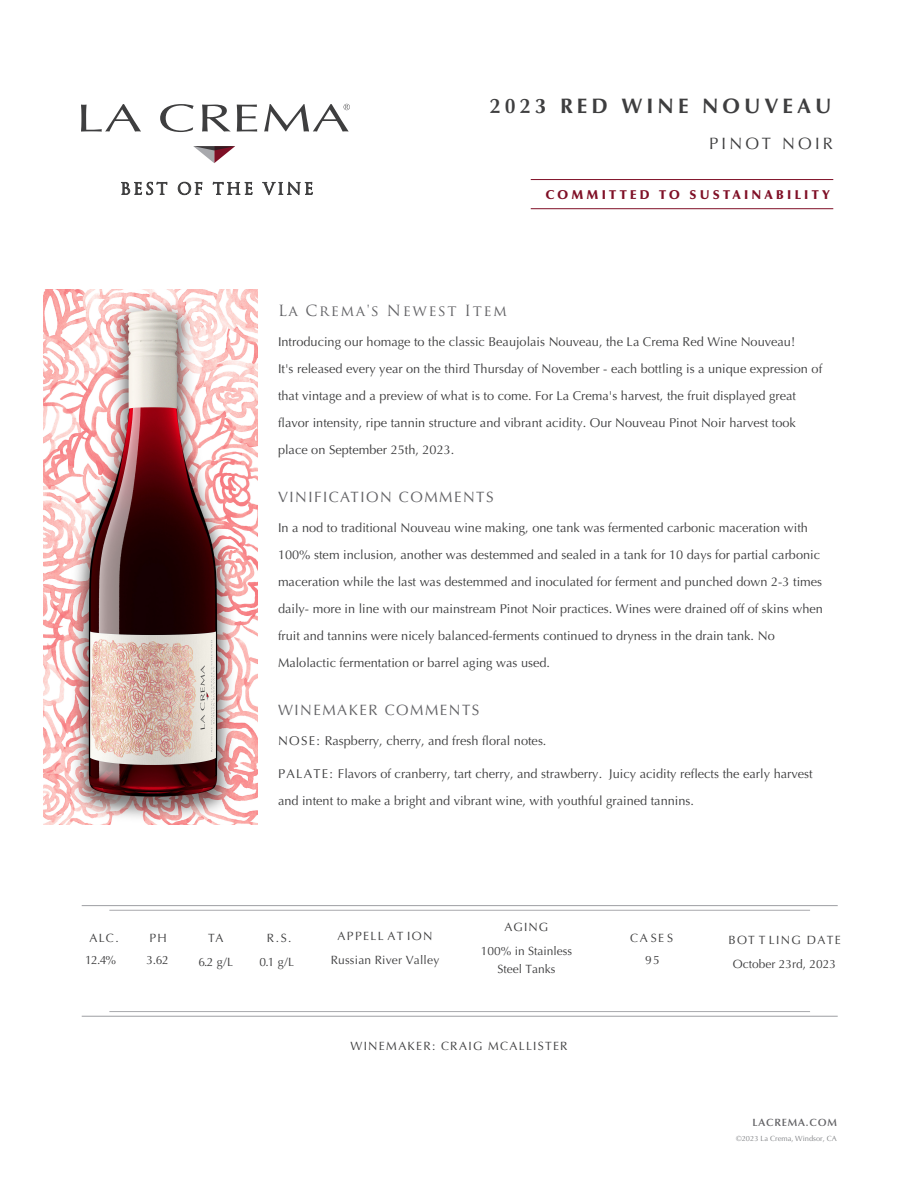
<style>
.page{position:relative;width:918px;height:1188px;background:#fff}
.page>*{position:absolute;margin:0;border:0;box-sizing:border-box;transform-origin:0 0}
.t1{font:700 21px "Optima LT Std";letter-spacing:.195em;color:#3e3e3f}
.t2{font:16.5px "Optima LT Std";letter-spacing:.195em;color:#3e3e3f}
.t3{font:15px "Optima LT Std";letter-spacing:.1em;color:#636366}
.t4{font:15px "Trajan Pro";letter-spacing:.1em;color:#636366}
.t5{font:12.75px/27px "Optima LT Std";color:#3e3e3f}
.t6{font:900 12.75px "Optima LT Std";letter-spacing:.25em;color:#7f0f26}
.t7{font:12px/24px "Optima LT Std";color:#3e3e3f;text-align:center}
.t8{font:12px "Optima";letter-spacing:.105em;color:#3e3e3f}
.t9{font:600 10.5px "Optima LT Std";letter-spacing:.08em;color:#636366}
.t10{font:7.5px "Optima LT Std";color:#818386}
.s1{font-weight:600}
.s2{font-family:"Optima"}
</style>
<div class="page">
<svg style="left:121px;top:182px;width:46px;height:13px"></svg>
<svg style="left:178px;top:182px;width:24px;height:13px"></svg>
<svg style="left:213px;top:182px;width:39px;height:13px"></svg>
<svg style="left:263px;top:182px;width:49px;height:13px"></svg>
<svg style="left:81px;top:104px;width:60px;height:28px"></svg>
<svg style="left:160px;top:104px;width:34px;height:28px"></svg>
<svg style="left:202px;top:105px;width:29px;height:27px"></svg>
<svg style="left:237px;top:105px;width:20px;height:27px"></svg>
<svg style="left:264px;top:104px;width:86px;height:28px"></svg>
<svg style="left:193px;top:146px;width:42px;height:17px"></svg>
<hr style="left:531px;top:179px;width:302px;height:1px;background:#7f0f26">
<hr style="left:531px;top:208px;width:302px;height:1px;background:#7f0f26">
<hr style="left:82px;top:905px;width:756px;height:1px;background:#a8a9ad">
<hr style="left:109px;top:910px;width:701px;height:1px;background:#a8a9ad">
<hr style="left:82px;top:1016px;width:756px;height:1px;background:#a8a9ad">
<hr style="left:109px;top:1011px;width:701px;height:1px;background:#a8a9ad">
<img style="left:44px;top:290px;width:214px;height:534px">
<h1 class="t1" style="left:490px;top:93px;width:343px"><span class="s1">202</span>3 RED WINE NOUVEAU</h1>
<p class="t2" style="left:709px;top:134px;width:125px">PINOT NOIR</p>
<p class="t6" style="left:545px;top:187px;width:286px">COMMITTED TO SUSTAINABILITY</p>
<p class="t4" style="left:278px;top:301px;width:231px">La Crema's Newest Item</p>
<p class="t5" style="left:278px;top:328px;width:546px">Introducing our homage to the classic Beaujolais Nouveau, the La Crema Red Wine Nouveau!<br>It's released every year on the third Thursday of November - each bottling is a unique expression of that vintage and a preview of what is to come. For La Crema's harvest, the fruit displayed great flavor intensity, ripe tannin structure and vibrant acidity. Our Nouveau Pinot Noir harvest took place on September 25th, 2023.</p>
<p class="t3" style="left:278px;top:488px;width:217px">VINIFICATION COMMENTS</p>
<p class="t5" style="left:278px;top:514px;width:546px">In a nod to traditional Nouveau wine making, one tank was fermented carbonic maceration with 100% stem inclusion, another was destemmed and sealed in a tank for 10 days for partial carbonic maceration while the last was destemmed and inoculated for ferment and punched down 2-3 times daily- more in line with our mainstream Pinot Noir practices. Wines were drained off of skins when fruit and tannins were nicely balanced-ferments continued to dryness in the drain tank. No Malolactic fermentation or barrel aging was used.</p>
<p class="t3" style="left:278px;top:701px;width:203px">WINEMAKER COMMENTS</p>
<p class="t5" style="left:278px;top:727px;width:270px">NOSE: Raspberry, cherry, and fresh floral notes.</p>
<p class="t5" style="left:278px;top:760px;width:536px">PALATE: Flavors of cranberry, tart cherry, and strawberry. Juicy acidity reflects the early harvest and intent to make a bright and vibrant wine, with youthful grained tannins.</p>
<p class="t8" style="left:89px;top:931px;width:31px">ALC.</p>
<p class="t7" style="left:85px;top:948px;width:32px">12.4%</p>
<p class="t8" style="left:149px;top:931px;width:19px">PH</p>
<p class="t7" style="left:147px;top:948px;width:24px">3.62</p>
<p class="t8" style="left:208px;top:931px;width:17px">TA</p>
<p class="t7" style="left:198px;top:951px;width:36px">6.2 <span class="s2">g/L</span></p>
<p class="t8" style="left:267px;top:931px;width:26px">R.S.</p>
<p class="t7" style="left:260px;top:951px;width:36px">0.1 <span class="s2">g/L</span></p>
<p class="t7" style="left:331px;top:924px;width:110px">APPELL AT ION<br>Russian River Valley</p>
<p class="t7" style="left:481px;top:915px;width:93px">AGING<br>100% in Stainless</p>
<p class="t7" style="left:497px;top:957px;width:60px">Steel Tanks</p>
<p class="t8" style="left:351px;top:1039px;width:218px">WINEMAKER: CRAIG MCALLISTER</p>
<p class="t8" style="left:630px;top:931px;width:45px">CASES</p>
<p class="t7" style="left:645px;top:948px;width:16px">95</p>
<p class="t7" style="left:728px;top:928px;width:114px">BOT T LING DATE<br>October 23rd, 2023</p>
<p class="t9" style="left:752px;top:1117px;width:86px">LACREMA.COM</p>
<p class="t10" style="left:736px;top:1135px;width:102px">©2023 La Crema, Windsor, CA</p>
</div>
